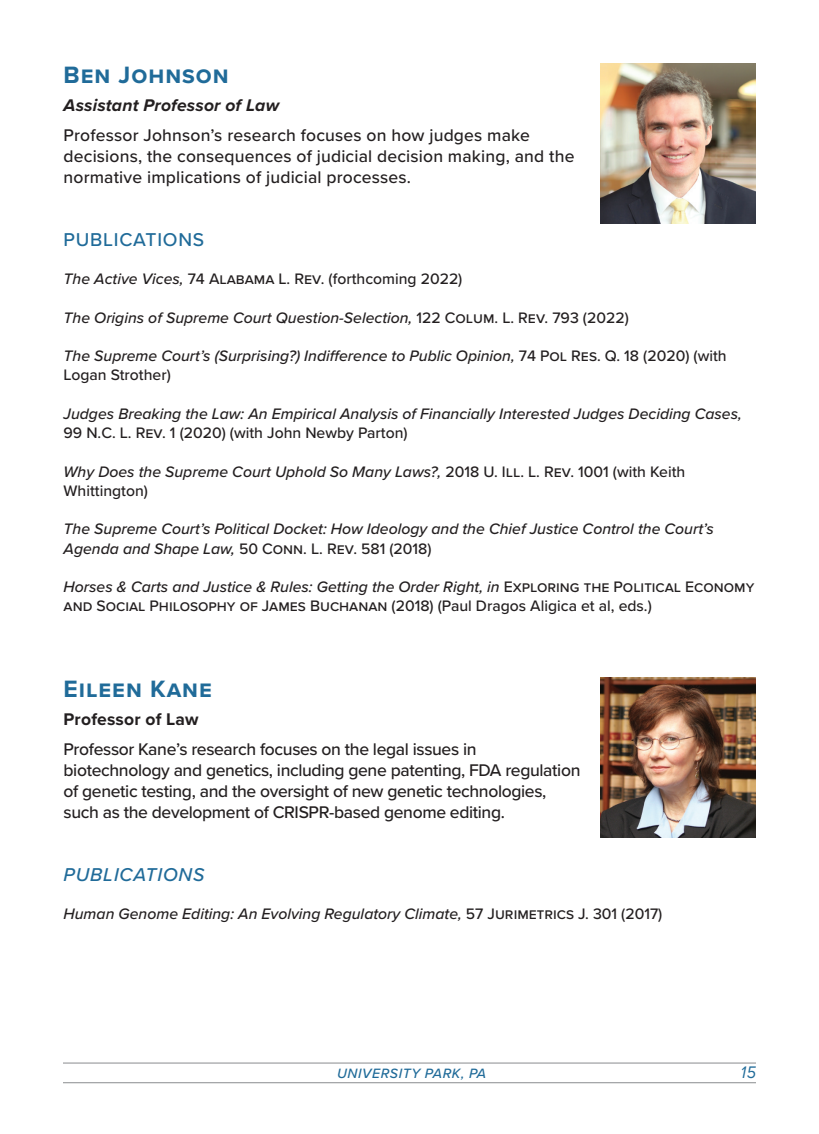
<style>
.page{position:relative;width:819px;height:1134px;background:#fff}
.page>*{position:absolute;margin:0;border:0;box-sizing:border-box;transform-origin:0 0}
.t1{font:700 24.5px "Proxima Nova";letter-spacing:.04em;color:#206b99}
.t2{font:500 19.25px "Proxima Nova";letter-spacing:.04em;color:#206b99}
.t3{font:italic 500 19.25px "Proxima Nova";letter-spacing:.04em;color:#206b99}
.t4{font:500 17.5px/21px "Proxima Nova";letter-spacing:-.02em;color:#231f20}
.t5{font:500 17.5px/21px "Proxima Nova";letter-spacing:.01em;color:#231f20}
.t6{font:italic 700 17.5px "Proxima Nova";letter-spacing:.01em;color:#231f20}
.t7{font:700 17.5px "Proxima Nova";color:#231f20}
.t8{font:italic 17.32px "Proxima Nova";color:#206b99;scale:.91 1}
.t9{font:italic 500 15.75px/19.2px "Proxima Nova";color:#231f20}
.t10{font:500 15.75px/19.2px "Proxima Nova";color:#231f20}
.t11{font:italic 500 14px "Proxima Nova";letter-spacing:.04em;color:#206b99}
.s1{font-style:italic}
.s2{font-style:normal}
</style>
<div class="page">
<hr style="left:63px;top:1063px;width:693px;height:1px;background:#8a8c8f">
<hr style="left:63px;top:1082px;width:693px;height:1px;background:#8a8c8f">
<img style="left:601px;top:63px;width:155px;height:160px">
<img style="left:601px;top:677px;width:155px;height:160px">
<p class="t1" style="left:64px;top:57px;width:167px">Ben Johnson</p>
<p class="t6" style="left:64px;top:92px;width:217px">Assistant Professor of Law</p>
<p class="t5" style="left:64px;top:124px;width:512px">Professor Johnson’s research focuses on how judges make decisions, the consequences of judicial decision making, and the normative implications of judicial processes.</p>
<p class="t2" style="left:64px;top:225px;width:142px">PUBLICATIONS</p>
<p class="t10" style="left:64px;top:269px;width:400px"><span class="s1">The Active Vices,</span> 74 Alabama L. Rev. (forthcoming 2022)</p>
<p class="t9" style="left:64px;top:307px;width:567px">The Origins of Supreme Court Question-Selection, <span class="s2">122 Colum. L. Rev. 793 (2022)</span></p>
<p class="t9" style="left:64px;top:346px;width:665px">The Supreme Court’s (Surprising?) Indifference to Public Opinion, <span class="s2">74 Pol Res. Q. 18 (2020) (with<br>Logan Strother)</span></p>
<p class="t9" style="left:64px;top:404px;width:680px">Judges Breaking the Law: An Empirical Analysis of Financially Interested Judges Deciding Cases,<br><span class="s2">99 N.C. L. Rev. 1 (2020) (with John Newby Parton)</span></p>
<p class="t10" style="left:64px;top:461px;width:623px"><span class="s1">Why Does the Supreme Court Uphold So Many Laws?,</span> 2018 U. Ill. L. Rev. 1001 (with Keith<br>Whittington)</p>
<p class="t9" style="left:64px;top:519px;width:652px">The Supreme Court’s Political Docket: How Ideology and the Chief Justice Control the Court’s<br>Agenda and Shape Law, <span class="s2">50 Conn. L. Rev. 581 (2018)</span></p>
<p class="t10" style="left:64px;top:577px;width:692px"><span class="s1">Horses &amp; Carts and Justice &amp; Rules: Getting the Order Right, in</span> Exploring the Political Economy and Social Philosophy of James Buchanan (2018) (Paul Dragos Aligica et al, eds.)</p>
<p class="t1" style="left:64px;top:671px;width:150px">Eileen Kane</p>
<p class="t7" style="left:64px;top:706px;width:137px">Professor of Law</p>
<p class="t4" style="left:64px;top:738px;width:518px">Professor Kane’s research focuses on the legal issues in biotechnology and genetics, including gene patenting, FDA regulation of genetic testing, and the oversight of new genetic technologies, such as the development of CRISPR-based genome editing.</p>
<p class="t3" style="left:64px;top:860px;width:142px">PUBLICATIONS</p>
<p class="t9" style="left:64px;top:904px;width:600px">Human Genome Editing: An Evolving Regulatory Climate, <span class="s2">57 Jurimetrics J. 301 (2017)</span></p>
<p class="t11" style="left:337px;top:1062px;width:151px">UNIVERSITY PARK, PA</p>
<p class="t8" style="left:741px;top:1059px;width:18px">15</p>
</div>
